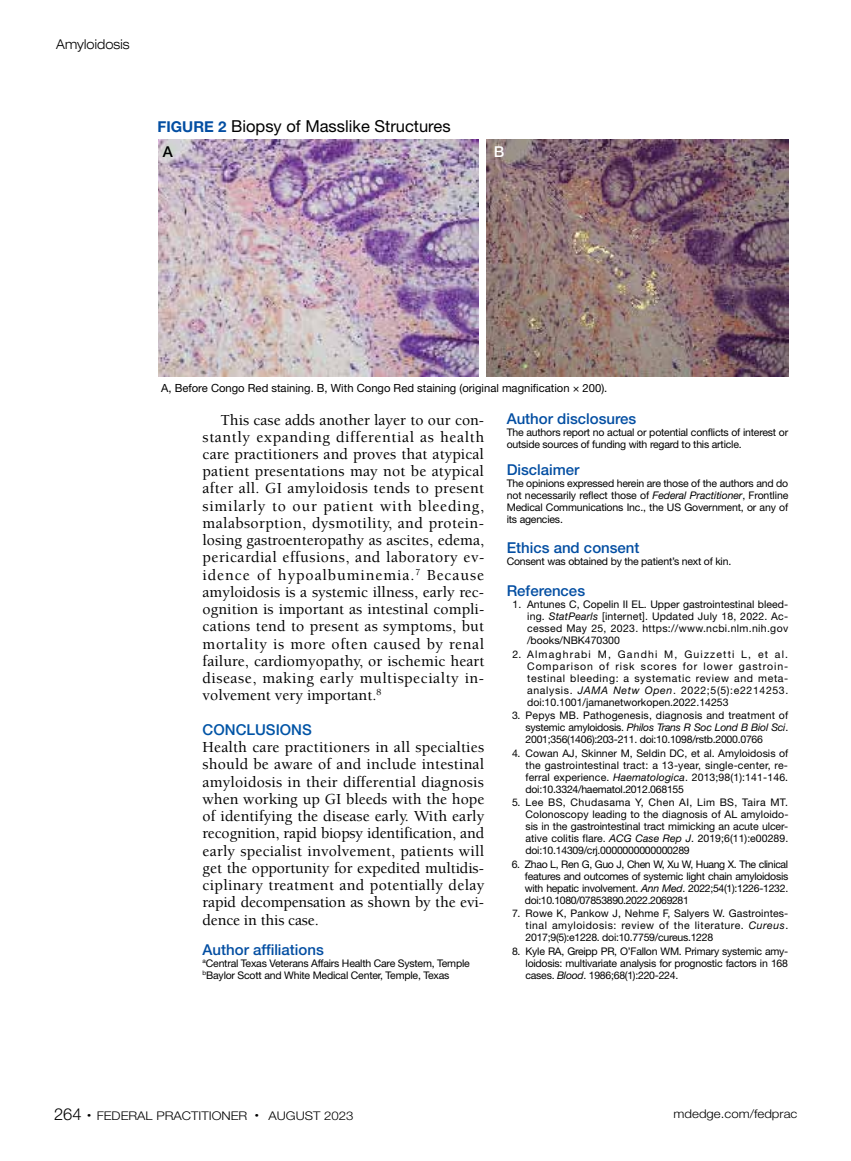
<style>
.page{position:relative;width:851px;height:1161px;background:#fff}
.page>*{position:absolute;margin:0;border:0;box-sizing:border-box;transform-origin:0 0}
.t1{font:16.5px "Helvetica Neue LT Std";color:#000}
.t2{font:500 15.75px/17.2px "Berkeley Std";color:#000;text-align:justify}
.t3{font:500 15px "Helvetica Neue LT Std";color:#034ea2}
.t4{font:500 15px "Helvetica Neue LT Std";color:#0054a6}
.t5{font:500 15px "Helvetica Neue LT Std";color:#000}
.t6{font:500 15px "Helvetica Neue LT Std";color:#fff}
.t7{font:300 expanded 13.5px "Helvetica Neue LT Std";letter-spacing:.01em;color:#000;scale:.9 1}
.t8{font:300 12px "Helvetica Neue LT Std";color:#000;scale:1.1 1}
.t9{font:11.25px "Helvetica Neue LT Std";color:#000}
.t10{font:10.5px/12px "Helvetica Neue LT Std";letter-spacing:-.02em;color:#000;text-align:justify}
.s1{font-weight:700;font-size:15px;color:#034ea2}
.s2{font-style:italic}
.s3{font-size:16.5px}
</style>
<div class="page">
<img style="left:159px;top:140px;width:320px;height:236px">
<img style="left:487px;top:140px;width:301px;height:237px">
<p class="t7" style="left:56px;top:36px;width:83px">Amyloidosis</p>
<h1 class="t1" style="left:158px;top:117px;width:294px"><span class="s1">FIGURE 2</span> Biopsy of Masslike Structures</h1>
<h3 class="t5" style="left:163px;top:143px;width:12px">A</h3>
<h3 class="t6" style="left:494px;top:143px;width:12px">B</h3>
<p class="t9" style="left:161px;top:381px;width:447px">A, Before Congo Red staining. B, With Congo Red staining (original magnification × 200).</p>
<p class="t2" style="left:202px;top:411px;width:283px;text-indent:18px">This case adds another layer to our con&shy;stantly expanding differential as health care practitioners and proves that atypical patient presentations may not be atypical after all. GI amyloidosis tends to present similarly to our patient with bleeding, malabsorption, dysmotility, and protein&shy;losing gastroenteropathy as ascites, edema, pericardial effusions, and laboratory ev&shy;idence of hypoalbuminemia.<sup>7</sup> Because amyloidosis is a systemic illness, early rec&shy;ognition is important as intestinal compli&shy;cations tend to present as symptoms, but mortality is more often caused by renal failure, cardiomyopathy, or ischemic heart disease, making early multispecialty in&shy;volvement very important.<sup>8</sup></p>
<h3 class="t4" style="left:202px;top:721px;width:111px">CONCLUSIONS</h3>
<p class="t2" style="left:202px;top:739px;width:283px">Health care practitioners in all specialties should be aware of and include intestinal amyloidosis in their differential diagnosis when working up GI bleeds with the hope of identifying the disease early. With early recognition, rapid biopsy identification, and early specialist involvement, patients will get the opportunity for expedited multidis&shy;ciplinary treatment and potentially delay rapid decompensation as shown by the evi&shy;dence in this case.</p>
<h3 class="t3" style="left:202px;top:940px;width:123px">Author affiliations</h3>
<p class="t10" style="left:202px;top:957px;width:269px"><sup>a</sup>Central Texas Veterans Affairs Health Care System, Temple <sup>b</sup>Baylor Scott and White Medical Center, Temple, Texas</p>
<h3 class="t3" style="left:506px;top:410px;width:131px">Author disclosures</h3>
<p class="t10" style="left:506px;top:426px;width:283px">The authors report no actual or potential conflicts of interest or outside sources of funding with regard to this article.</p>
<h3 class="t3" style="left:506px;top:461px;width:74px">Disclaimer</h3>
<p class="t10" style="left:506px;top:477px;width:283px">The opinions expressed herein are those of the authors and do not necessarily reflect those of <span class="s2">Federal Practitioner</span>, Frontline Medical Communications Inc., the US Government, or any of its agencies.</p>
<h3 class="t3" style="left:506px;top:539px;width:134px">Ethics and consent</h3>
<p class="t10" style="left:506px;top:555px;width:226px">Consent was obtained by the patient’s next of kin.</p>
<h3 class="t3" style="left:506px;top:582px;width:80px">References</h3>
<p class="t10" style="left:527px;top:598px;width:262px;text-indent:-15px">1. Antunes C, Copelin II EL. Upper gastrointestinal bleed&shy;ing. <span class="s2">StatPearls</span> [internet]. Updated July 18, 2022. Ac&shy;cessed May 25, 2023. https://www.ncbi.nlm.nih.gov /books/NBK470300</p>
<p class="t10" style="left:527px;top:648px;width:263px;text-indent:-15px">2. Almaghrabi M, Gandhi M, Guizzetti L, et al.<br>Comparison of risk scores for lower gastroin&shy;testinal bleeding: a systematic review and meta&shy;analysis. <span class="s2">JAMA Netw Open</span>. 2022;5(5):e2214253. doi:10.1001/jamanetworkopen.2022.14253</p>
<p class="t10" style="left:525px;top:709px;width:264px;text-indent:-14px">3. Pepys MB. Pathogenesis, diagnosis and treatment of systemic amyloidosis. <span class="s2">Philos Trans R Soc Lond B Biol Sci</span>.<br>2001;356(1406):203-211. doi:10.1098/rstb.2000.0766</p>
<p class="t10" style="left:525px;top:747px;width:264px;text-indent:-14px">4. Cowan AJ, Skinner M, Seldin DC, et al. Amyloidosis of the gastrointestinal tract: a 13-year, single-center, re&shy;ferral experience. <span class="s2">Haematologica</span>. 2013;98(1):141-146. doi:10.3324/haematol.2012.068155</p>
<p class="t10" style="left:525px;top:796px;width:264px;text-indent:-14px">5. Lee BS, Chudasama Y, Chen AI, Lim BS, Taira MT.<br>Colonoscopy leading to the diagnosis of AL amyloido&shy;sis in the gastrointestinal tract mimicking an acute ulcer&shy;ative colitis flare. <span class="s2">ACG Case Rep J</span>. 2019;6(11):e00289. doi:10.14309/crj.0000000000000289</p>
<p class="t10" style="left:525px;top:858px;width:265px;text-indent:-13px">6. Zhao L, Ren G, Guo J, Chen W, Xu W, Huang X. The clinical features and outcomes of systemic light chain amyloidosis with hepatic involvement. <span class="s2">Ann Med</span>. 2022;54(1):1226-1232. doi:10.1080/07853890.2022.2069281</p>
<p class="t10" style="left:525px;top:907px;width:264px;text-indent:-14px">7. Rowe K, Pankow J, Nehme F, Salyers W. Gastrointes&shy;tinal amyloidosis: review of the literature. <span class="s2">Cureus</span>.<br>2017;9(5):e1228. doi:10.7759/cureus.1228</p>
<p class="t10" style="left:525px;top:945px;width:264px;text-indent:-14px">8. Kyle RA, Greipp PR, O’Fallon WM. Primary systemic amy&shy;loidosis: multivariate analysis for prognostic factors in 168 cases. <span class="s2">Blood</span>. 1986;68(1):220-224.</p>
<p class="t8" style="left:54px;top:1108px;width:274px"><span class="s3">264</span> <sup>•</sup> FEDERAL PRACTITIONER <sup>•</sup> AUGUST 2023</p>
<p class="t8" style="left:673px;top:1107px;width:114px">mdedge.com/fedprac</p>
</div>
